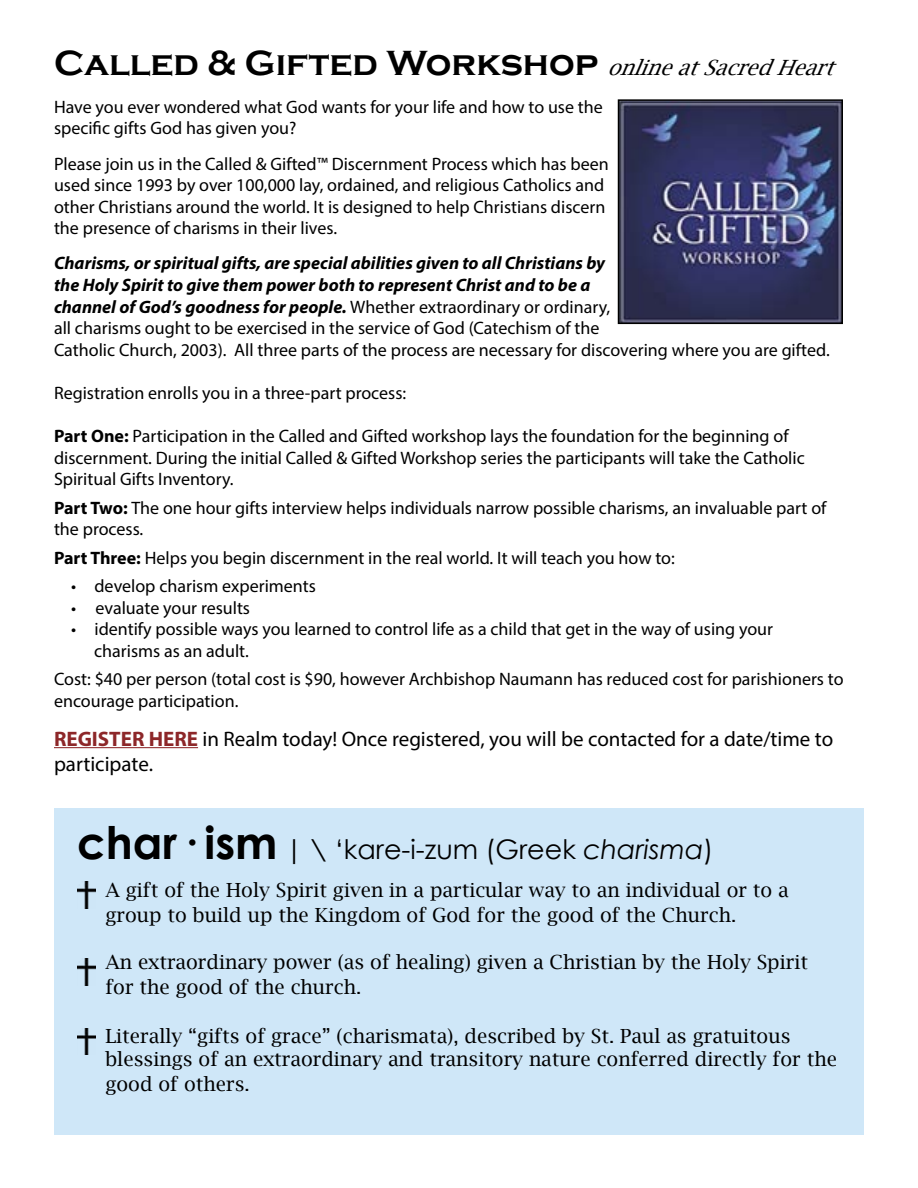
<style>
.page{position:relative;width:918px;height:1188px;background:#fff}
.page>*{position:absolute;margin:0;border:0;box-sizing:border-box;transform-origin:0 0}
.t1{font:700 36px "Copperplate Gothic";color:#000}
.t2{font:27px "Century Gothic";color:#000}
.t3{font:21px/25.2px "Myriad Pro";color:#000}
.t4{font:19.5px/25.2px "Lucida Bright";color:#000}
.t5{font:18px/21.6px "Myriad Pro";color:#000}
.s1{font-family:"Lucida Bright";font-weight:400;font-style:italic;font-size:21px}
.s2{font-weight:700;font-style:italic}
.s3{font-weight:700}
.s4{font-weight:700;color:#8d2729}
.s5{font-weight:700;font-size:45px}
.s6{font-style:italic}
</style>
<div class="page">
<div style="left:54px;top:808px;width:810px;height:326px;background:#cfe7f8"></div>
<hr style="left:54px;top:747px;width:144px;height:1px;background:#8d2729">
<img style="left:621px;top:102px;width:219px;height:219px">
<div style="left:618px;top:99px;width:225px;height:225px;border:2px solid #000"></div>
<img style="left:78px;top:882px;width:17px;height:27px">
<img style="left:78px;top:958px;width:17px;height:27px">
<img style="left:78px;top:1028px;width:17px;height:27px">
<h1 class="t1" style="left:54px;top:43px;width:790px">Called &amp; Gifted Workshop <span class="s1">onlineatSacredHeart</span></h1>
<p class="t5" style="left:54px;top:96px;width:550px">Have you ever wondered what God wants for your life and how to use the specific gifts God has given you?</p>
<p class="t5" style="left:54px;top:152px;width:556px">Please join us in the Called &amp; Gifted™ Discernment Process which has been used since 1993 by over 100,000 lay, ordained, and religious Catholics and other Christians around the world. It is designed to help Christians discern the presence of charisms in their lives.</p>
<p class="t5" style="left:54px;top:252px;width:777px"><span class="s2">Charisms, or spiritual gifts, are special abilities given to all Christians by<br>the Holy Spirit to give them power both to represent Christ and to be a<br>channel of God’s goodness for people.</span> Whether extraordinary or ordinary,<br>all charisms ought to be exercised in the service of God (Catechism of the<br>Catholic Church, 2003). All three parts of the process are necessary for discovering where you are gifted.</p>
<p class="t5" style="left:54px;top:382px;width:354px">Registration enrolls you in a three-part process:</p>
<p class="t5" style="left:54px;top:425px;width:752px"><span class="s3">Part One:</span> Participation in the Called and Gifted workshop lays the foundation for the beginning of discernment. During the initial Called &amp; Gifted Workshop series the participants will take the Catholic<br>Spiritual Gifts Inventory.</p>
<p class="t5" style="left:54px;top:497px;width:774px"><span class="s3">Part Two:</span> The one hour gifts interview helps individuals narrow possible charisms, an invaluable part of the process.</p>
<p class="t5" style="left:54px;top:547px;width:622px"><span class="s3">Part Three:</span> Helps you begin discernment in the real world. It will teach you how to:</p>
<p class="t5" style="left:71px;top:575px;width:246px">• develop charism experiments</p>
<p class="t5" style="left:71px;top:597px;width:180px">• evaluate your results</p>
<p class="t5" style="left:94px;top:618px;width:680px;text-indent:-23px">• identify possible ways you learned to control life as a child that get in the way of using your charisms as an adult.</p>
<p class="t5" style="left:54px;top:668px;width:791px">Cost: $40 per person (total cost is $90, however Archbishop Naumann has reduced cost for parishioners to encourage participation.</p>
<p class="t3" style="left:54px;top:726px;width:781px"><span class="s4">REGISTER HERE</span> in Realm today! Once registered, you will be contacted for a date/time to participate.</p>
<h2 class="t2" style="left:77px;top:831px;width:638px"><span class="s5">char· ism</span> | \ ‘kare-i-zum (Greek <span class="s6">charisma</span>)</h2>
<p class="t4" style="left:105px;top:877px;width:685px">A gift of the Holy Spirit given in a particular way to an individual or to a group to build up the Kingdom of God for the good of the Church.</p>
<p class="t4" style="left:105px;top:949px;width:704px">An extraordinary power (as of healing) given a Christian by the Holy Spirit for the good of the church.</p>
<p class="t4" style="left:105px;top:1024px;width:733px;line-height:23.4px">Literally “gifts of grace” (charismata), described by St. Paul as gratuitous blessings of an extraordinary and transitory nature conferred directly for the</p>
<p class="t4" style="left:105px;top:1072px;width:146px">good of others.</p>
</div>
